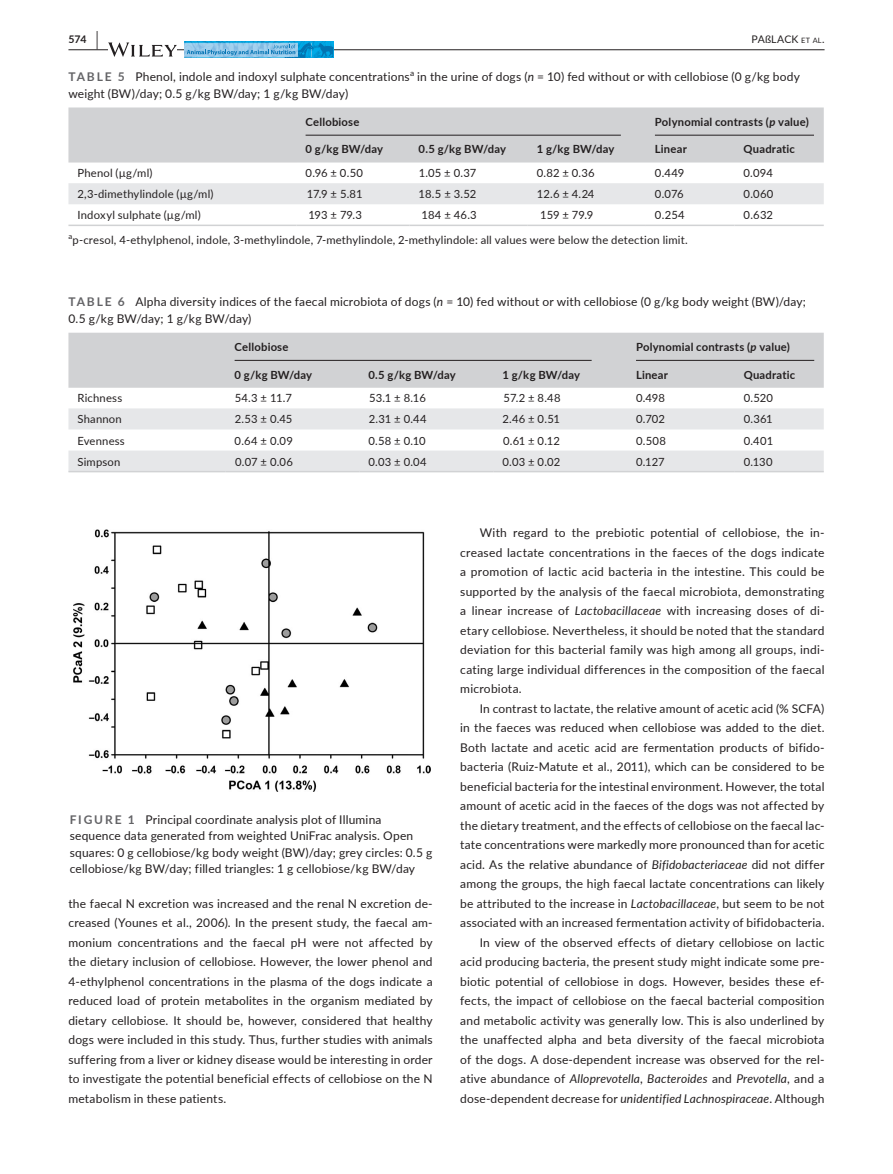
<style>
.page{position:relative;width:893px;height:1174px;background:#fff}
.page>*{position:absolute;margin:0;border:0;box-sizing:border-box;transform-origin:0 0}
.t1{font:12px/19.5px "Lato";letter-spacing:.015em;color:#231f20}
.t2{font:11.25px "Lato";letter-spacing:.015em;color:#231f20}
.t3{font:700 11.25px "Lato";letter-spacing:.02em;color:#231f20}
.t4{font:10.5px "Lato";letter-spacing:.005em;color:#231f20}
.t5{font:700 10.5px "Lato";color:#231f20}
.t6{font:7.8px "Lato";color:#231f20}
.s1{font-size:19.5px}
.s2{font-style:inherit}
.s3{font-size:7.35px}
.s4{font-weight:700;color:#636366}
.s5{font-style:italic}
</style>
<div class="page">
<hr style="left:68px;top:49px;width:756px;height:1px;background:#231f20">
<svg style="left:108px;top:42px;width:69px;height:15px"></svg>
<img style="left:185px;top:41px;width:148px;height:17px">
<img style="left:185px;top:43px;width:2px;height:13px">
<svg style="left:187px;top:42px;width:146px;height:16px"></svg>
<div style="left:68px;top:107px;width:756px;height:55px;background:#d1d2d4"></div>
<div style="left:68px;top:183px;width:756px;height:21px;background:#e6e7e9"></div>
<hr style="left:68px;top:225px;width:229px;height:1px;background:#d1d2d4">
<hr style="left:297px;top:225px;width:113px;height:1px;background:#d1d2d4">
<hr style="left:410px;top:225px;width:118px;height:1px;background:#d1d2d4">
<hr style="left:528px;top:225px;width:118px;height:1px;background:#d1d2d4">
<hr style="left:646px;top:225px;width:89px;height:1px;background:#d1d2d4">
<hr style="left:735px;top:225px;width:89px;height:1px;background:#d1d2d4">
<hr style="left:306px;top:135px;width:315px;height:1px;background:#231f20">
<hr style="left:655px;top:135px;width:159px;height:1px;background:#231f20">
<div style="left:68px;top:333px;width:756px;height:55px;background:#d1d2d4"></div>
<svg style="left:68px;top:408px;width:756px;height:63px;fill:#e6e7e9"></svg>
<hr style="left:68px;top:471px;width:158px;height:1px;background:#d1d2d4">
<hr style="left:226px;top:471px;width:134px;height:1px;background:#d1d2d4">
<hr style="left:360px;top:471px;width:133px;height:1px;background:#d1d2d4">
<hr style="left:493px;top:471px;width:134px;height:1px;background:#d1d2d4">
<hr style="left:627px;top:471px;width:108px;height:1px;background:#d1d2d4">
<hr style="left:735px;top:471px;width:89px;height:1px;background:#d1d2d4">
<hr style="left:235px;top:360px;width:357px;height:1px;background:#231f20">
<hr style="left:636px;top:360px;width:178px;height:1px;background:#231f20">
<img style="left:73px;top:529px;width:357px;height:262px">
<p class="t5" style="left:68px;top:31px;width:31px">574 <span class="s1">|</span></p>
<p class="t4" style="left:752px;top:31px;width:74px">PA<span class="s2">ß</span>LACK <span class="s3">et al</span> .</p>
<p class="t1" style="left:68px;top:68px;width:733px;line-height:16.5px"><span class="s4">TABLE 5</span> Phenol, indole and indoxyl sulphate concentrations<sup>a</sup> in the urine of dogs (<span class="s5">n</span> = 10) fed without or with cellobiose (0 g/kg body weight (BW)/day; 0.5 g/kg BW/day; 1 g/kg BW/day)</p>
<p class="t3" style="left:306px;top:113px;width:55px">Cellobiose</p>
<p class="t3" style="left:655px;top:113px;width:155px">Polynomial contrasts (<span class="s5">p</span> value)</p>
<p class="t3" style="left:306px;top:141px;width:79px">0 g/kg BW/day</p>
<p class="t3" style="left:419px;top:141px;width:89px">0.5 g/kg BW/day</p>
<p class="t3" style="left:537px;top:141px;width:79px">1 g/kg BW/day</p>
<p class="t3" style="left:655px;top:141px;width:33px">Linear</p>
<p class="t3" style="left:744px;top:141px;width:53px">Quadratic</p>
<p class="t2" style="left:77px;top:165px;width:77px">Phenol (µg/ml)</p>
<p class="t2" style="left:306px;top:165px;width:59px">0.96 ± 0.50</p>
<p class="t2" style="left:419px;top:165px;width:59px">1.05 ± 0.37</p>
<p class="t2" style="left:537px;top:165px;width:59px">0.82 ± 0.36</p>
<p class="t2" style="left:655px;top:165px;width:31px">0.449</p>
<p class="t2" style="left:744px;top:165px;width:31px">0.094</p>
<p class="t2" style="left:77px;top:186px;width:138px">2,3-dimethylindole (µg/ml)</p>
<p class="t2" style="left:307px;top:186px;width:57px">17.9 ± 5.81</p>
<p class="t2" style="left:419px;top:186px;width:59px">18.5 ± 3.52</p>
<p class="t2" style="left:537px;top:186px;width:59px">12.6 ± 4.24</p>
<p class="t2" style="left:655px;top:186px;width:30px">0.076</p>
<p class="t2" style="left:744px;top:186px;width:31px">0.060</p>
<p class="t2" style="left:77px;top:207px;width:125px">Indoxyl sulphate (µg/ml)</p>
<p class="t2" style="left:308px;top:207px;width:55px">193 ± 79.3</p>
<p class="t2" style="left:422px;top:207px;width:57px">184 ± 46.3</p>
<p class="t2" style="left:540px;top:207px;width:55px">159 ± 79.9</p>
<p class="t2" style="left:655px;top:207px;width:31px">0.254</p>
<p class="t2" style="left:744px;top:207px;width:31px">0.632</p>
<p class="t6" style="left:68px;top:231px;width:5px">a</p>
<p class="t2" style="left:73px;top:232px;width:617px">p-cresol, 4-ethylphenol, indole, 3-methylindole, 7-methylindole, 2-methylindole: all values were below the detection limit.</p>
<p class="t1" style="left:68px;top:293px;width:739px;line-height:16.5px"><span class="s4">TABLE 6</span> Alpha diversity indices of the faecal microbiota of dogs (<span class="s5">n</span> = 10) fed without or with cellobiose (0 g/kg body weight (BW)/day;<br>0.5 g/kg BW/day; 1 g/kg BW/day)</p>
<p class="t3" style="left:235px;top:338px;width:55px">Cellobiose</p>
<p class="t3" style="left:636px;top:338px;width:155px">Polynomial contrasts (<span class="s5">p</span> value)</p>
<p class="t3" style="left:235px;top:366px;width:79px">0 g/kg BW/day</p>
<p class="t3" style="left:368px;top:366px;width:89px">0.5 g/kg BW/day</p>
<p class="t3" style="left:502px;top:366px;width:79px">1 g/kg BW/day</p>
<p class="t3" style="left:636px;top:366px;width:33px">Linear</p>
<p class="t3" style="left:744px;top:366px;width:53px">Quadratic</p>
<p class="t2" style="left:77px;top:390px;width:46px">Richness</p>
<p class="t2" style="left:235px;top:390px;width:59px">54.3 ± 11.7</p>
<p class="t2" style="left:369px;top:390px;width:58px">53.1 ± 8.16</p>
<p class="t2" style="left:504px;top:390px;width:59px">57.2 ± 8.48</p>
<p class="t2" style="left:636px;top:390px;width:31px">0.498</p>
<p class="t2" style="left:744px;top:390px;width:31px">0.520</p>
<p class="t2" style="left:77px;top:411px;width:46px">Shannon</p>
<p class="t2" style="left:235px;top:411px;width:59px">2.53 ± 0.45</p>
<p class="t2" style="left:369px;top:411px;width:60px">2.31 ± 0.44</p>
<p class="t2" style="left:502px;top:411px;width:59px">2.46 ± 0.51</p>
<p class="t2" style="left:636px;top:411px;width:31px">0.702</p>
<p class="t2" style="left:744px;top:411px;width:30px">0.361</p>
<p class="t2" style="left:77px;top:432px;width:49px">Evenness</p>
<p class="t2" style="left:235px;top:432px;width:60px">0.64 ± 0.09</p>
<p class="t2" style="left:368px;top:432px;width:59px">0.58 ± 0.10</p>
<p class="t2" style="left:503px;top:432px;width:58px">0.61 ± 0.12</p>
<p class="t2" style="left:636px;top:432px;width:31px">0.508</p>
<p class="t2" style="left:744px;top:432px;width:31px">0.401</p>
<p class="t2" style="left:77px;top:453px;width:44px">Simpson</p>
<p class="t2" style="left:235px;top:453px;width:59px">0.07 ± 0.06</p>
<p class="t2" style="left:368px;top:453px;width:60px">0.03 ± 0.04</p>
<p class="t2" style="left:502px;top:453px;width:60px">0.03 ± 0.02</p>
<p class="t2" style="left:636px;top:453px;width:30px">0.127</p>
<p class="t2" style="left:744px;top:453px;width:31px">0.130</p>
<p class="t1" style="left:70px;top:810px;width:364px;line-height:16.5px"><span class="s4">FIGURE 1</span> Principal coordinate analysis plot of Illumina sequence data generated from weighted UniFrac analysis. Open squares: 0 g cellobiose/kg body weight (BW)/day; grey circles: 0.5 g cellobiose/kg BW/day; filled triangles: 1 g cellobiose/kg BW/day</p>
<p class="t1" style="left:68px;top:893px;width:366px;text-align:justify">the faecal N excretion was increased and the renal N excretion de&shy;creased (Younes et al., 2006). In the present study, the faecal am&shy;monium concentrations and the faecal pH were not affected by the dietary inclusion of cellobiose. However, the lower phenol and 4-ethylphenol concentrations in the plasma of the dogs indicate a reduced load of protein metabolites in the organism mediated by dietary cellobiose. It should be, however, considered that healthy dogs were included in this study. Thus, further studies with animals suffering from a liver or kidney disease would be interesting in order to investigate the potential beneficial effects of cellobiose on the N metabolism in these patients.</p>
<p class="t1" style="left:460px;top:522px;width:366px;text-align:justify;text-indent:20px">With regard to the prebiotic potential of cellobiose, the in&shy;creased lactate concentrations in the faeces of the dogs indicate a promotion of lactic acid bacteria in the intestine. This could be supported by the analysis of the faecal microbiota, demonstrating a linear increase of <span class="s5">Lactobacillaceae</span> with increasing doses of di&shy;etary cellobiose. Nevertheless, it should be noted that the standard deviation for this bacterial family was high among all groups, indi&shy;cating large individual differences in the composition of the faecal microbiota.</p>
<p class="t1" style="left:460px;top:698px;width:366px;text-align:right">In contrast to lactate, the relative amount of acetic acid (% SCFA)<br>in the faeces was reduced when cellobiose was added to the diet.<br>Both lactate and acetic acid are fermentation products of bifido&shy;bacteria (Ruiz-Matute et al., 2011), which can be considered to be beneficial bacteria for the intestinal environment. However, the total amount of acetic acid in the faeces of the dogs was not affected by the dietary treatment, and the effects of cellobiose on the faecal lac&shy;tate concentrations were markedly more pronounced than for acetic acid. As the relative abundance of <span class="s5">Bifidobacteriaceae</span> did not differ among the groups, the high faecal lactate concentrations can likely be attributed to the increase in <span class="s5">Lactobacillaceae</span>, but seem to be not associated with an increased fermentation activity of bifidobacteria.<br>In view of the observed effects of dietary cellobiose on lactic acid producing bacteria, the present study might indicate some pre&shy;biotic potential of cellobiose in dogs. However, besides these ef&shy;fects, the impact of cellobiose on the faecal bacterial composition and metabolic activity was generally low. This is also underlined by the unaffected alpha and beta diversity of the faecal microbiota of the dogs. A dose-dependent increase was observed for the rel&shy;ative abundance of <span class="s5">Alloprevotella</span>, <span class="s5">Bacteroides</span> and <span class="s5">Prevotella</span>, and a dose-dependent decrease for <span class="s5">unidentified Lachnospiraceae</span>. Although</p>
</div>
